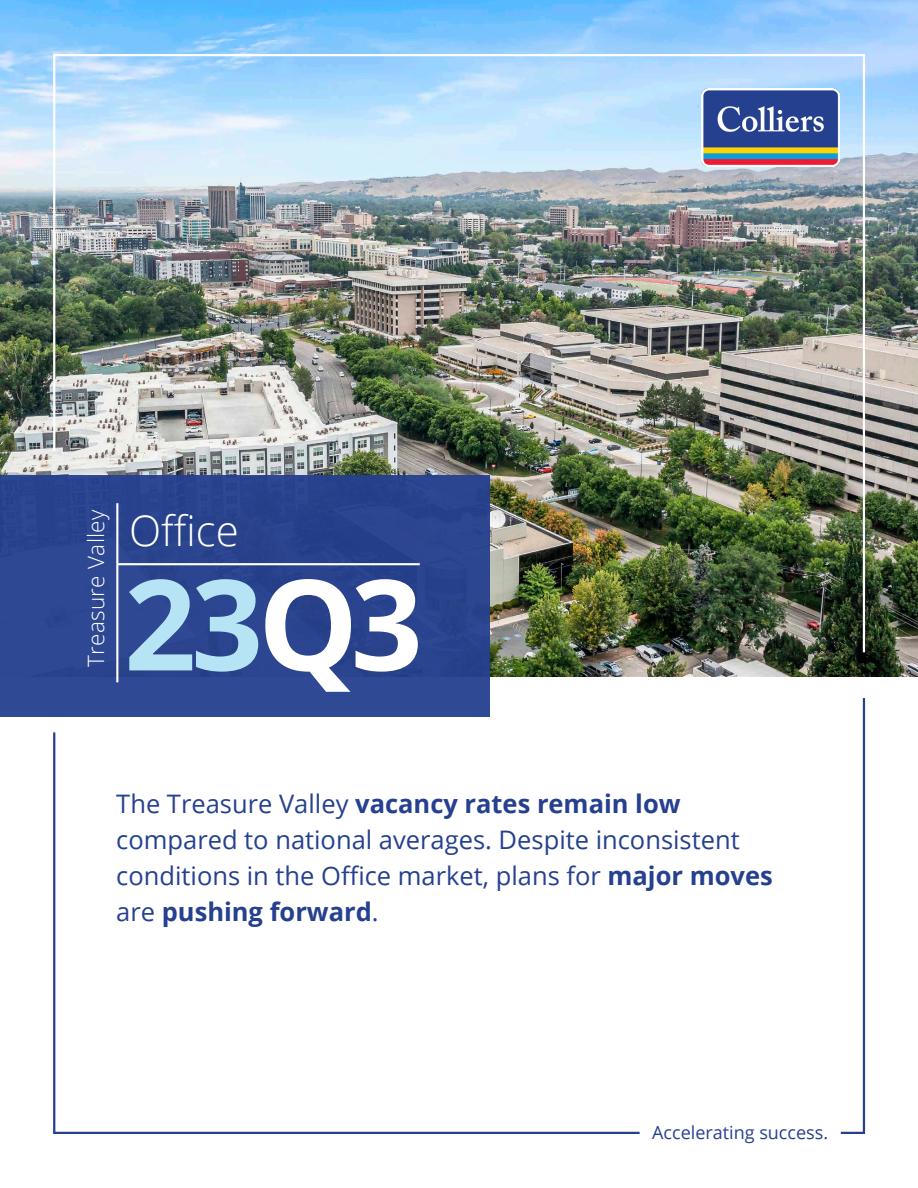
<style>
.page{position:relative;width:918px;height:1188px;background:#fff}
.page>*{position:absolute;margin:0;border:0;box-sizing:border-box;transform-origin:0 0}
.t1{font:700 126px "Open Sans";color:#b7e4f4}
.t2{font:300 42px "Open Sans";color:#fff}
.t3{font:25.5px/36px "Open Sans";color:#25408f}
.t4{font:300 22.5px "Open Sans";letter-spacing:.01em;color:#fff}
.t5{font:18px "Open Sans";color:#25408f}
.s1{color:#fff}
.s2{font-weight:700}
</style>
<div class="page">
<img style="left:0;top:0;width:918px;height:676px">
<div style="left:0;top:475px;width:489px;height:242px;background:#2f4893"></div>
<hr style="left:116px;top:503px;width:2px;height:179px;background:#fff">
<img style="left:52px;top:53px;width:814px;height:602px">
<svg style="left:840px;top:698px;width:26px;height:436px"></svg>
<img style="left:702px;top:88px;width:138px;height:79px">
<svg style="left:53px;top:732px;width:587px;height:402px"></svg>
<p class="t4" style="left:81px;top:667px;width:159px;rotate:-90deg">Treasure Valley</p>
<h2 class="t2" style="left:129px;top:502px;width:111px">Office</h2>
<h1 class="t1" style="left:124px;top:536px;width:300px">23<span class="s1">Q3</span></h1>
<p class="t3" style="left:116px;top:785px;width:658px">The Treasure Valley <span class="s2">vacancy rates remain low </span>compared to national averages. Despite inconsistent conditions in the Office market, plans for <span class="s2">major moves </span>are <span class="s2">pushing forward</span>.</p>
<p class="t5" style="left:652px;top:1121px;width:177px">Accelerating success.</p>
</div>
